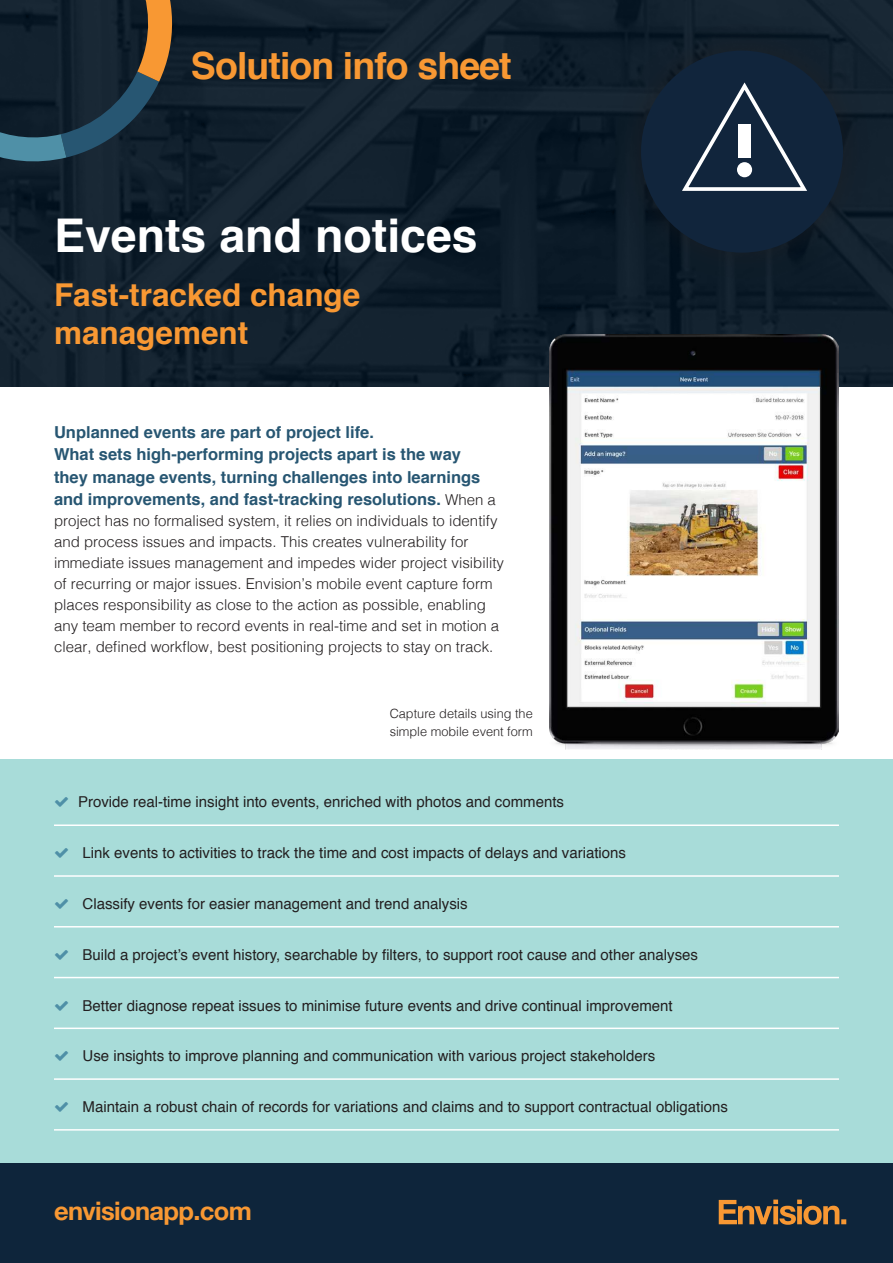
<style>
.page{position:relative;width:893px;height:1263px;background:#fff}
.page>*{position:absolute;margin:0;border:0;box-sizing:border-box;transform-origin:0 0}
.t1{font:700 46.5px "Helvetica";color:#fff}
.t2{font:700 37.5px "Helvetica";letter-spacing:-.025em;color:#f89833}
.t3{font:700 31.5px/37.8px "Helvetica";color:#f89833}
.t4{font:700 25.5px "Helvetica Neue";letter-spacing:-.025em;color:#f89833}
.t5{font:700 16.5px/22.5px "Helvetica";color:#275672}
.t6{font:15px "Helvetica";color:#231f20}
.t7{font:300 15px/21px "Helvetica";color:#231f20}
.t8{font:300 12.75px/18px "Helvetica";color:#231f20}
.s1{font-weight:300;font-size:15px;color:#231f20}
</style>
<div class="page">
<div style="left:0;top:759px;width:893px;height:404px;background:#a8dcd9"></div>
<div style="left:0;top:0;width:893px;height:387px;background:#12202d"></div>
<div style="left:0;top:1163px;width:893px;height:100px;background:#0e253b"></div>
<svg style="left:719px;top:1199px;width:127px;height:26px"></svg>
<svg style="left:0;top:0;width:178px;height:162px"></svg>
<hr style="left:54px;top:824px;width:785px;height:2px;background:#fff">
<hr style="left:54px;top:875px;width:785px;height:2px;background:#fff">
<hr style="left:54px;top:926px;width:785px;height:1px;background:#fff">
<hr style="left:54px;top:977px;width:785px;height:1px;background:#fff">
<hr style="left:54px;top:1027px;width:785px;height:2px;background:#fff">
<hr style="left:54px;top:1078px;width:785px;height:2px;background:#fff">
<hr style="left:54px;top:1129px;width:785px;height:1px;background:#fff">
<img style="left:550px;top:334px;width:288px;height:416px">
<div style="left:641px;top:51px;width:202px;height:202px;background:#11253c;border-radius:50%"></div>
<svg style="left:682px;top:82px;width:125px;height:109px"></svg>
<div style="left:738px;top:125px;width:13px;height:33px;background:#fff"></div>
<div style="left:737px;top:162px;width:15px;height:15px;background:#fff;border-radius:50%"></div>
<h2 class="t2" style="left:191px;top:51px;width:322px">Solution info sheet</h2>
<h1 class="t1" style="left:54px;top:217px;width:425px">Events and notices</h1>
<h3 class="t3" style="left:54px;top:279px;width:308px">Fast-tracked change management</h3>
<p class="t5" style="left:54px;top:422px;width:443px">Unplanned events are part of project life.<br>What sets high-performing projects apart is the way they manage events, turning challenges into learnings and improvements, and fast-tracking resolutions. <span class="s1">When a</span></p>
<p class="t7" style="left:54px;top:512px;width:452px">project has no formalised system, it relies on individuals to identify and process issues and impacts. This creates vulnerability for immediate issues management and impedes wider project visibility of recurring or major issues. Envision’s mobile event capture form places responsibility as close to the action as possible, enabling any team member to record events in real-time and set in motion a clear, defined workflow, best positioning projects to stay on track.</p>
<p class="t8" style="left:390px;top:706px;width:145px">Capture details using the simple mobile event form</p>
<p class="t6" style="left:78px;top:796px;width:488px">Provide real-time insight into events, enriched with photos and comments</p>
<p class="t6" style="left:82px;top:847px;width:545px">Link events to activities to track the time and cost impacts of delays and variations</p>
<p class="t6" style="left:82px;top:898px;width:387px">Classify events for easier management and trend analysis</p>
<p class="t6" style="left:82px;top:943px;width:617px">Build a project’s event history, searchable by filters, to support root cause and other analyses</p>
<p class="t6" style="left:82px;top:999px;width:592px">Better diagnose repeat issues to minimise future events and drive continual improvement</p>
<p class="t6" style="left:82px;top:1050px;width:574px">Use insights to improve planning and communication with various project stakeholders</p>
<p class="t6" style="left:82px;top:1095px;width:647px">Maintain a robust chain of records for variations and claims and to support contractual obligations</p>
<h3 class="t4" style="left:54px;top:1202px;width:199px">envisionapp.com</h3>
</div>
